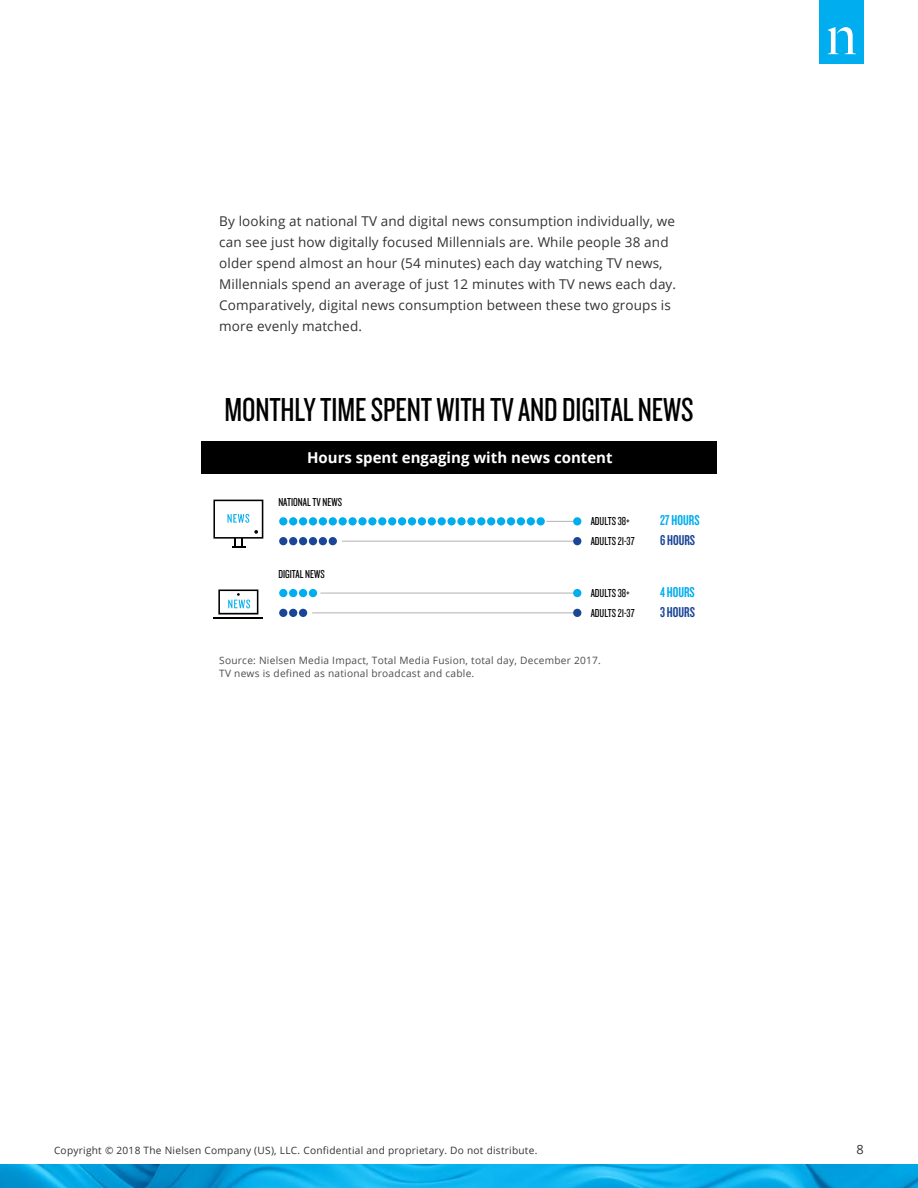
<style>
.page{position:relative;width:918px;height:1188px;background:#fff}
.page>*{position:absolute;margin:0;border:0;box-sizing:border-box;transform-origin:0 0}
.Body_copy{font:34.5px "Knockout 28 Junior Feathrwt";letter-spacing:-.005em;color:#000}
.t1{font:700 15px "Open Sans";color:#fff}
.t2{font:14.85px "Knockout 48 Featherweight";color:#00adee}
.t3{font:14.85px "Knockout 48 Featherweight";color:#1b4596}
.Body_copy-2{font:13.5px/21px "Open Sans";letter-spacing:.01em;color:#333}
.t4{font:12.75px "Open Sans";color:#333}
.t5{font:12px "Knockout 28 Junior Feathrwt";color:#000}
.Source_Footnote{font:10.2px "Open Sans";letter-spacing:.025em;color:#4d4d4d}
.t6{font:10.2px "Open Sans";letter-spacing:.025em;color:#333}
</style>
<div class="page">
<img style="left:0;top:1164px;width:918px;height:24px">
<div style="left:820px;top:0;width:44px;height:63px;background:#00adee"></div>
<svg style="left:828px;top:27px;width:28px;height:27px"></svg>
<div style="left:201px;top:441px;width:516px;height:32px;background:#000"></div>
<div style="left:279px;top:589px;width:8px;height:8px;background:#00adee;border-radius:50%"></div>
<div style="left:279px;top:609px;width:8px;height:8px;background:#1b4596;border-radius:50%"></div>
<div style="left:279px;top:517px;width:8px;height:8px;background:#00adee;border-radius:50%"></div>
<div style="left:279px;top:537px;width:8px;height:8px;background:#1b4596;border-radius:50%"></div>
<div style="left:289px;top:589px;width:8px;height:8px;background:#00adee;border-radius:50%"></div>
<div style="left:289px;top:609px;width:8px;height:8px;background:#1b4596;border-radius:50%"></div>
<div style="left:289px;top:517px;width:8px;height:8px;background:#00adee;border-radius:50%"></div>
<div style="left:289px;top:537px;width:8px;height:8px;background:#1b4596;border-radius:50%"></div>
<div style="left:299px;top:589px;width:8px;height:8px;background:#00adee;border-radius:50%"></div>
<div style="left:299px;top:609px;width:8px;height:8px;background:#1b4596;border-radius:50%"></div>
<div style="left:299px;top:517px;width:8px;height:8px;background:#00adee;border-radius:50%"></div>
<div style="left:299px;top:537px;width:8px;height:8px;background:#1b4596;border-radius:50%"></div>
<div style="left:309px;top:589px;width:8px;height:8px;background:#00adee;border-radius:50%"></div>
<div style="left:309px;top:517px;width:8px;height:8px;background:#00adee;border-radius:50%"></div>
<div style="left:309px;top:537px;width:8px;height:8px;background:#1b4596;border-radius:50%"></div>
<div style="left:319px;top:517px;width:8px;height:8px;background:#00adee;border-radius:50%"></div>
<div style="left:319px;top:537px;width:8px;height:8px;background:#1b4596;border-radius:50%"></div>
<div style="left:329px;top:517px;width:8px;height:8px;background:#00adee;border-radius:50%"></div>
<div style="left:339px;top:517px;width:8px;height:8px;background:#00adee;border-radius:50%"></div>
<div style="left:348px;top:517px;width:9px;height:8px;background:#00adee;border-radius:50%"></div>
<div style="left:358px;top:517px;width:9px;height:8px;background:#00adee;border-radius:50%"></div>
<div style="left:368px;top:517px;width:9px;height:8px;background:#00adee;border-radius:50%"></div>
<div style="left:378px;top:517px;width:8px;height:8px;background:#00adee;border-radius:50%"></div>
<div style="left:388px;top:517px;width:8px;height:8px;background:#00adee;border-radius:50%"></div>
<div style="left:398px;top:517px;width:8px;height:8px;background:#00adee;border-radius:50%"></div>
<div style="left:408px;top:517px;width:8px;height:8px;background:#00adee;border-radius:50%"></div>
<div style="left:418px;top:517px;width:8px;height:8px;background:#00adee;border-radius:50%"></div>
<div style="left:428px;top:517px;width:8px;height:8px;background:#00adee;border-radius:50%"></div>
<div style="left:438px;top:517px;width:8px;height:8px;background:#00adee;border-radius:50%"></div>
<div style="left:447px;top:517px;width:9px;height:8px;background:#00adee;border-radius:50%"></div>
<div style="left:457px;top:517px;width:9px;height:8px;background:#00adee;border-radius:50%"></div>
<div style="left:467px;top:517px;width:9px;height:8px;background:#00adee;border-radius:50%"></div>
<div style="left:477px;top:517px;width:8px;height:8px;background:#00adee;border-radius:50%"></div>
<div style="left:487px;top:517px;width:8px;height:8px;background:#00adee;border-radius:50%"></div>
<div style="left:497px;top:517px;width:8px;height:8px;background:#00adee;border-radius:50%"></div>
<div style="left:507px;top:517px;width:8px;height:8px;background:#00adee;border-radius:50%"></div>
<div style="left:517px;top:517px;width:8px;height:8px;background:#00adee;border-radius:50%"></div>
<div style="left:527px;top:517px;width:8px;height:8px;background:#00adee;border-radius:50%"></div>
<div style="left:537px;top:517px;width:8px;height:8px;background:#00adee;border-radius:50%"></div>
<div style="left:329px;top:537px;width:8px;height:8px;background:#1b4596;border-radius:50%"></div>
<hr style="left:213px;top:617px;width:50px;height:1px;background:#000">
<svg style="left:218px;top:590px;width:40px;height:25px"></svg>
<svg style="left:213px;top:500px;width:50px;height:47px"></svg>
<hr style="left:320px;top:593px;width:256px;height:1px;background:#b3b2b3">
<hr style="left:312px;top:612px;width:264px;height:1px;background:#b3b2b3">
<div style="left:573px;top:589px;width:8px;height:8px;background:#00adee;border-radius:50%"></div>
<div style="left:573px;top:609px;width:8px;height:8px;background:#1b4596;border-radius:50%"></div>
<hr style="left:546px;top:521px;width:30px;height:1px;background:#b3b2b3">
<hr style="left:342px;top:541px;width:234px;height:1px;background:#b3b2b3">
<div style="left:573px;top:517px;width:8px;height:8px;background:#00adee;border-radius:50%"></div>
<div style="left:573px;top:537px;width:8px;height:8px;background:#1b4596;border-radius:50%"></div>
<p class="Body_copy-2" style="left:219px;top:210px;width:458px">By looking at national TV and digital news consumption individually, we can see just how digitally focused Millennials are. While people 38 and older spend almost an hour (54 minutes) each day watching TV news, Millennials spend an average of just 12 minutes with TV news each day.<br>Comparatively, digital news consumption between these two groups is more evenly matched.</p>
<p class="Body_copy" style="left:224px;top:388px;width:471px">MONTHLY TIME SPENT WITH TV AND DIGITAL NEWS</p>
<p class="t1" style="left:307px;top:447px;width:307px">Hours spent engaging with news content</p>
<p class="t5" style="left:278px;top:495px;width:65px">NATIONAL TV NEWS</p>
<p class="t5" style="left:278px;top:566px;width:48px">DIGITAL NEWS</p>
<p class="t5" style="left:591px;top:514px;width:41px">ADULTS 38+</p>
<p class="t2" style="left:660px;top:511px;width:41px">27 HOURS</p>
<p class="t5" style="left:591px;top:534px;width:45px">ADULTS 21-37</p>
<p class="t3" style="left:660px;top:531px;width:37px">6 HOURS</p>
<p class="t5" style="left:591px;top:586px;width:41px">ADULTS 38+</p>
<p class="t2" style="left:660px;top:583px;width:36px">4 HOURS</p>
<p class="t5" style="left:591px;top:606px;width:45px">ADULTS 21-37</p>
<p class="t3" style="left:660px;top:603px;width:36px">3 HOURS</p>
<p class="Source_Footnote" style="left:219px;top:653px;width:383px">Source: Nielsen Media Impact, Total Media Fusion, total day, December 2017.</p>
<p class="Source_Footnote" style="left:219px;top:667px;width:257px">TV news is defined as national broadcast and cable.</p>
<p class="t6" style="left:54px;top:1144px;width:485px">Copyright © 2018 The Nielsen Company (US), LLC. Confidential and proprietary. Do not distribute.</p>
<p class="t4" style="left:856px;top:1141px;width:9px">8</p>
</div>
